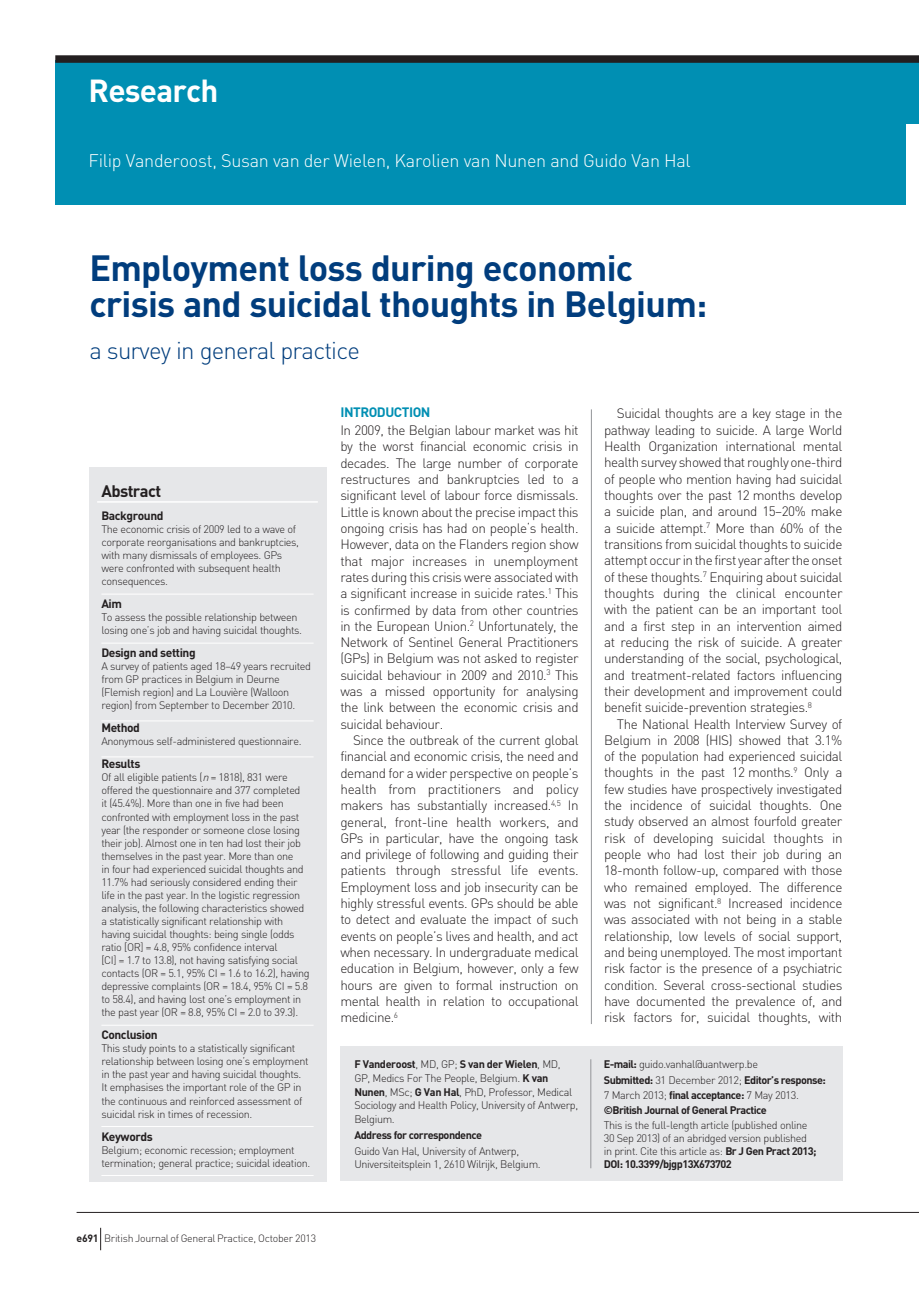
<style>
.page{position:relative;width:919px;height:1289px;background:#fff}
.page>*{position:absolute;margin:0;border:0;box-sizing:border-box;transform-origin:0 0}
.t1{font:700 36px/36px "DIN";letter-spacing:-.02em;color:#013d7d}
.t2{font:700 31.5px "DIN";letter-spacing:-.025em;color:#fff}
.t3{font:300 24px "DIN";letter-spacing:-.035em;color:#013d7d}
.t4{font:300 18px "DIN";letter-spacing:-.015em;color:#fff}
.t5{font:700 16.5px "DIN";letter-spacing:-.035em;color:#231f20}
.t6{font:300 13.5px/16.4px "DIN";letter-spacing:-.035em;color:#231f20;text-align:justify}
.t7{font:700 13.5px "DIN";letter-spacing:-.035em;color:#008fb3}
.t8{font:700 12px "DIN";letter-spacing:-.035em;color:#231f20}
.t9{font:300 10.8px/13px "DIN";letter-spacing:-.035em;color:#231f20}
.t10{font:700 10.8px/15.1px "DIN";letter-spacing:-.05em;color:#231f20}
.t11{font:300 10.5px "DIN";letter-spacing:-.025em;color:#231f20}
.s1{font-style:italic}
.s2{font-weight:700}
.s3{font-weight:300}
</style>
<div class="page">
<hr style="left:591px;top:409px;width:1px;height:615px;background:#939598">
<div style="left:340px;top:1046px;width:502px;height:134px;background:#e6e7e9"></div>
<hr style="left:590px;top:1059px;width:1px;height:109px;background:#939598">
<div style="left:55px;top:60px;width:851px;height:145px;background:#008fb3"></div>
<div style="left:89px;top:468px;width:237px;height:713px;background:#e6e7e9"></div>
<hr style="left:97px;top:501px;width:221px;height:1px;background:#fff">
<hr style="left:101px;top:593px;width:212px;height:1px;background:#fff">
<hr style="left:101px;top:642px;width:212px;height:1px;background:#fff">
<hr style="left:101px;top:720px;width:212px;height:1px;background:#fff">
<hr style="left:101px;top:756px;width:212px;height:1px;background:#fff">
<hr style="left:101px;top:1024px;width:212px;height:1px;background:#fff">
<hr style="left:101px;top:1126px;width:212px;height:1px;background:#fff">
<hr style="left:101px;top:1175px;width:212px;height:1px;background:#fff">
<hr style="left:77px;top:1211px;width:841px;height:1px;background:#231f20">
<svg style="left:100px;top:1227px;width:1px;height:23px"></svg>
<div style="left:906px;top:60px;width:12px;height:64px;background:#008fb3"></div>
<div style="left:55px;top:55px;width:863px;height:8px;background:#231f20"></div>
<h2 class="t2" style="left:89px;top:70px;width:131px">Research</h2>
<h3 class="t4" style="left:89px;top:150px;width:603px">Filip Vanderoost, Susan van der Wielen, Karolien van Nunen and Guido Van Hal</h3>
<h1 class="t1" style="left:89px;top:248px;width:619px">Employment loss during economic crisis and suicidal thoughts in Belgium:</h1>
<h3 class="t3" style="left:89px;top:336px;width:272px">a survey in general practice</h3>
<p class="t5" style="left:101px;top:480px;width:61px">Abstract</p>
<p class="t8" style="left:101px;top:507px;width:64px">Background</p>
<p class="t9" style="left:101px;top:522px;width:199px">The economic crisis of 2009 led to a wave of corporate reorganisations and bankruptcies, with many dismissals of employees. GPs were confronted with subsequent health consequences.</p>
<p class="t8" style="left:101px;top:596px;width:22px">Aim</p>
<p class="t9" style="left:101px;top:610px;width:202px">To assess the possible relationship between losing one’s job and having suicidal thoughts.</p>
<p class="t8" style="left:101px;top:645px;width:96px">Design and setting</p>
<p class="t9" style="left:101px;top:659px;width:211px">A survey of patients aged 18–49 years recruited from GP practices in Belgium in Deurne (Flemish region) and La Louvière (Walloon region) from September to December 2010.</p>
<p class="t8" style="left:101px;top:720px;width:40px">Method</p>
<p class="t9" style="left:101px;top:734px;width:202px">Anonymous self-administered questionnaire.</p>
<p class="t8" style="left:101px;top:756px;width:40px">Results</p>
<p class="t9" style="left:101px;top:770px;width:210px">Of all eligible patients (<span class="s1">n</span>= 1818), 831 were offered the questionnaire and 377 completed<br>it (45.4%). More than one in five had been confronted with employment loss in the past year (the responder or someone close losing their job). Almost one in ten had lost their job themselves in the past year. More than one<br>in four had experienced suicidal thoughts and 11.7% had seriously considered ending their life in the past year. In the logistic regression analysis, the following characteristics showed a statistically significant relationship with having suicidal thoughts: being single (odds ratio [OR] = 4.8, 95% confidence interval<br>[CI] = 1.7 to 13.8), not having satisfying social contacts (OR = 5.1, 95% CI = 1.6 to 16.2), having depressive complaints (OR = 18.4, 95% CI = 5.8 to 58.4), and having lost one’s employment in the past year (OR = 8.8, 95% CI = 2.0 to 39.3).</p>
<p class="t8" style="left:101px;top:1027px;width:58px">Conclusion</p>
<p class="t9" style="left:101px;top:1041px;width:209px">This study points to a statistically significant relationship between losing one’s employment in the past year and having suicidal thoughts.<br>It emphasises the important role of the GP in the continuous and reinforced assessment of suicidal risk in times of recession.</p>
<p class="t8" style="left:101px;top:1128px;width:53px">Keywords</p>
<p class="t9" style="left:101px;top:1142px;width:210px">Belgium; economic recession; employment termination; general practice; suicidal ideation.</p>
<p class="t7" style="left:340px;top:404px;width:92px">INTRODUCTION</p>
<p class="t6" style="left:340px;top:422px;width:240px">In 2009, the Belgian labour market was hit by the worst financial economic crisis in decades. The large number of corporate restructures and bankruptcies led to a significant level of labour force dismissals.<br>Little is known about the precise impact this ongoing crisis has had on people‘s health.<br>However, data on the Flanders region show that major increases in unemployment rates during this crisis were associated with a significant increase in suicide rates.<sup>1</sup> This is confirmed by data from other countries in the European Union.<sup>2</sup> Unfortunately, the Network of Sentinel General Practitioners (GPs) in Belgium was not asked to register suicidal behaviour in 2009 and 2010.<sup>3</sup> This was a missed opportunity for analysing the link between the economic crisis and suicidal behaviour.</p>
<p class="t6" style="left:340px;top:731px;width:240px;text-indent:13px">Since the outbreak of the current global financial and economic crisis, the need and demand for a wider perspective on people’s health from practitioners and policy makers has substantially increased.<sup>4,5</sup> In general, front-line health workers, and GPs in particular, have the ongoing task and privilege of following and guiding their patients through stressful life events.<br>Employment loss and job insecurity can be highly stressful events. GPs should be able to detect and evaluate the impact of such events on people’s lives and health, and act when necessary. In undergraduate medical education in Belgium, however, only a few hours are given to formal instruction on mental health in relation to occupational medicine.<sup>6</sup></p>
<p class="t9" style="left:354px;top:1057px;width:225px;line-height:13.6px"><span class="s2">F Vanderoost</span>, MD, GP; <span class="s2">S van der Wielen</span>, MD, GP, Medics For The People, Belgium. <span class="s2">K van Nunen</span>, MSc; <span class="s2">G Van Hal</span>, PhD, Professor, Medical Sociology and Health Policy, University of Antwerp, Belgium.</p>
<p class="t10" style="left:354px;top:1126px;width:129px">Address for correspondence</p>
<p class="t9" style="left:354px;top:1143px;width:188px;line-height:13.6px">Guido Van Hal, University of Antwerp,<br>Universiteitsplein 1, 2610 Wilrijk, Belgium.</p>
<p class="t6" style="left:604px;top:405px;width:240px;text-indent:13px">Suicidal thoughts are a key stage in the pathway leading to suicide. A large World Health Organization international mental health survey showed that roughly one-third of people who mention having had suicidal thoughts over the past 12 months develop a suicide plan, and around 15–20% make a suicide attempt.<sup>7</sup> More than 60% of the transitions from suicidal thoughts to suicide attempt occur in the first year after the onset of these thoughts.<sup>7</sup> Enquiring about suicidal thoughts during the clinical encounter with the patient can be an important tool and a first step in an intervention aimed at reducing the risk of suicide. A greater understanding of the social, psychological, and treatment-related factors influencing their development and improvement could benefit suicide-prevention strategies.<sup>8</sup></p>
<p class="t6" style="left:604px;top:715px;width:240px;text-indent:13px">The National Health Interview Survey of Belgium in 2008 (HIS) showed that 3.1% of the population had experienced suicidal thoughts in the past 12 months.<sup>9</sup> Only a few studies have prospectively investigated the incidence of suicidal thoughts. One study observed an almost fourfold greater risk of developing suicidal thoughts in people who had lost their job during an 18-month follow-up, compared with those who remained employed. The difference was not significant.<sup>8</sup> Increased incidence was associated with not being in a stable relationship, low levels of social support, and being unemployed. The most important risk factor is the presence of a psychiatric condition. Several cross-sectional studies have documented the prevalence of, and risk factors for, suicidal thoughts, with</p>
<p class="t10" style="left:603px;top:1056px;width:223px">E-mail: <span class="s3">guido.vanhal@uantwerp.be<br></span>Submitted: <span class="s3">31 December 2012;</span> Editor’s response:<br><span class="s3">7 March 2013;</span> final acceptance: <span class="s3">7 May 2013. </span>©British Journal of General Practice</p>
<p class="t9" style="left:603px;top:1118px;width:214px">This is the full-length article (published online 30 Sep 2013) of an abridged version published in print. Cite this article as: <span class="s2">Br J Gen Pract 2013; DOI: 10.3399/bjgp13X673702</span></p>
<p class="t11" style="left:77px;top:1232px;width:241px"><span class="s2">e691</span> British Journal of General Practice, October 2013</p>
</div>
